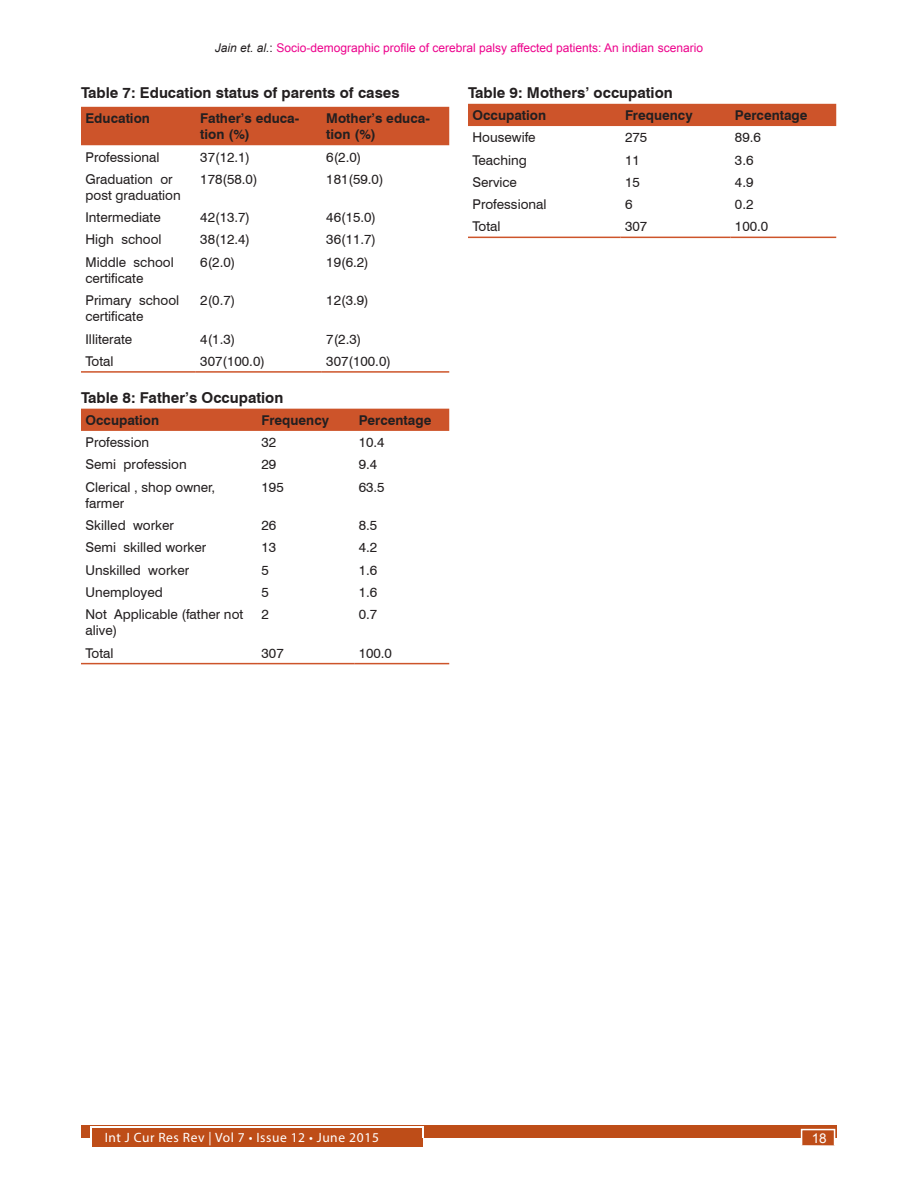
<style>
.page{position:relative;width:918px;height:1188px;background:#fff}
.page>*{position:absolute;margin:0;border:0;box-sizing:border-box;transform-origin:0 0}
.Table_caption{font:700 15px "Swiss 721 BT";color:#231f20}
.Table_text{font:13.5px/16.2px "Swiss 721 BT";color:#231f20}
.Table_text-2{font:700 13.5px/16.2px "Swiss 721 BT";color:#231f20}
.t1{font:13.5px "Myriad Pro";letter-spacing:.04em;color:#fff}
.t2{font:13.5px "Arial";color:#fff}
.t3{font:12px "Arial";color:#ed028c}
.s1{font-style:italic;color:#231f20}
.s2{color:#231f20}
</style>
<div class="page">
<div style="left:81px;top:1125px;width:756px;height:13px;background:#be4d18"></div>
<div style="left:92px;top:1128px;width:331px;height:19px;background:#be4d18"></div>
<hr style="left:91px;top:1127px;width:332px;height:1px;background:#fff">
<div style="left:801px;top:1129px;width:34px;height:17px;background:#be4d18;border:2px solid #fff"></div>
<div style="left:81px;top:107px;width:368px;height:38px;background:#cd542a"></div>
<hr style="left:81px;top:371px;width:115px;height:2px;background:#cd542a">
<hr style="left:196px;top:371px;width:126px;height:2px;background:#cd542a">
<hr style="left:322px;top:371px;width:127px;height:2px;background:#cd542a">
<div style="left:81px;top:409px;width:368px;height:22px;background:#cd542a"></div>
<hr style="left:81px;top:663px;width:176px;height:1px;background:#cd542a">
<hr style="left:257px;top:663px;width:97px;height:1px;background:#cd542a">
<hr style="left:354px;top:663px;width:95px;height:1px;background:#cd542a">
<div style="left:468px;top:104px;width:368px;height:22px;background:#cd542a"></div>
<hr style="left:468px;top:237px;width:153px;height:1px;background:#cd542a">
<hr style="left:621px;top:237px;width:109px;height:1px;background:#cd542a">
<hr style="left:730px;top:237px;width:106px;height:1px;background:#cd542a">
<p class="t3" style="left:215px;top:40px;width:490px"><span class="s1">Jain et. al.</span><span class="s2">:</span> Socio-demographic profile of cerebral palsy affected patients: An indian scenario</p>
<p class="Table_caption" style="left:81px;top:83px;width:320px">Table 7: Education status of parents of cases</p>
<p class="Table_text-2" style="left:86px;top:110px;width:66px">Education</p>
<p class="Table_text-2" style="left:200px;top:110px;width:100px">Father’s educa&shy;tion (%)</p>
<p class="Table_text-2" style="left:326px;top:110px;width:105px">Mother’s educa&shy;tion (%)</p>
<p class="Table_text" style="left:86px;top:149px;width:76px">Professional</p>
<p class="Table_text" style="left:200px;top:149px;width:51px">37(12.1)</p>
<p class="Table_text" style="left:326px;top:149px;width:37px">6(2.0)</p>
<p class="Table_text" style="left:86px;top:171px;width:97px">Graduation or post graduation</p>
<p class="Table_text" style="left:200px;top:171px;width:59px">178(58.0)</p>
<p class="Table_text" style="left:326px;top:171px;width:59px">181(59.0)</p>
<p class="Table_text" style="left:86px;top:209px;width:77px">Intermediate</p>
<p class="Table_text" style="left:200px;top:209px;width:51px">42(13.7)</p>
<p class="Table_text" style="left:326px;top:209px;width:51px">46(15.0)</p>
<p class="Table_text" style="left:86px;top:231px;width:78px">High school</p>
<p class="Table_text" style="left:200px;top:231px;width:51px">38(12.4)</p>
<p class="Table_text" style="left:326px;top:231px;width:51px">36(11.7)</p>
<p class="Table_text" style="left:86px;top:254px;width:90px">Middle school certificate</p>
<p class="Table_text" style="left:200px;top:254px;width:37px">6(2.0)</p>
<p class="Table_text" style="left:326px;top:254px;width:44px">19(6.2)</p>
<p class="Table_text" style="left:86px;top:292px;width:95px">Primary school certificate</p>
<p class="Table_text" style="left:200px;top:292px;width:37px">2(0.7)</p>
<p class="Table_text" style="left:326px;top:292px;width:44px">12(3.9)</p>
<p class="Table_text" style="left:86px;top:331px;width:48px">Illiterate</p>
<p class="Table_text" style="left:200px;top:331px;width:37px">4(1.3)</p>
<p class="Table_text" style="left:326px;top:331px;width:37px">7(2.3)</p>
<p class="Table_text" style="left:86px;top:353px;width:30px">Total</p>
<p class="Table_text" style="left:200px;top:353px;width:66px">307(100.0)</p>
<p class="Table_text" style="left:326px;top:353px;width:66px">307(100.0)</p>
<p class="Table_caption" style="left:81px;top:388px;width:204px">Table 8: Father’s Occupation</p>
<p class="Table_text-2" style="left:86px;top:412px;width:75px">Occupation</p>
<p class="Table_text-2" style="left:262px;top:412px;width:69px">Frequency</p>
<p class="Table_text-2" style="left:359px;top:412px;width:74px">Percentage</p>
<p class="Table_text" style="left:86px;top:434px;width:65px">Profession</p>
<p class="Table_text" style="left:262px;top:434px;width:16px">32</p>
<p class="Table_text" style="left:359px;top:434px;width:27px">10.4</p>
<p class="Table_text" style="left:86px;top:456px;width:103px">Semi profession</p>
<p class="Table_text" style="left:262px;top:456px;width:16px">29</p>
<p class="Table_text" style="left:359px;top:456px;width:20px">9.4</p>
<p class="Table_text" style="left:86px;top:479px;width:131px">Clerical , shop owner, farmer</p>
<p class="Table_text" style="left:262px;top:479px;width:24px">195</p>
<p class="Table_text" style="left:359px;top:479px;width:27px">63.5</p>
<p class="Table_text" style="left:86px;top:517px;width:90px">Skilled worker</p>
<p class="Table_text" style="left:262px;top:517px;width:16px">26</p>
<p class="Table_text" style="left:359px;top:517px;width:20px">8.5</p>
<p class="Table_text" style="left:86px;top:539px;width:122px">Semi skilled worker</p>
<p class="Table_text" style="left:262px;top:539px;width:16px">13</p>
<p class="Table_text" style="left:359px;top:539px;width:20px">4.2</p>
<p class="Table_text" style="left:86px;top:562px;width:105px">Unskilled worker</p>
<p class="Table_text" style="left:262px;top:562px;width:9px">5</p>
<p class="Table_text" style="left:359px;top:562px;width:20px">1.6</p>
<p class="Table_text" style="left:86px;top:584px;width:79px">Unemployed</p>
<p class="Table_text" style="left:262px;top:584px;width:9px">5</p>
<p class="Table_text" style="left:359px;top:584px;width:20px">1.6</p>
<p class="Table_text" style="left:86px;top:606px;width:159px">Not Applicable (father not alive)</p>
<p class="Table_text" style="left:262px;top:606px;width:9px">2</p>
<p class="Table_text" style="left:359px;top:606px;width:20px">0.7</p>
<p class="Table_text" style="left:86px;top:645px;width:30px">Total</p>
<p class="Table_text" style="left:262px;top:645px;width:24px">307</p>
<p class="Table_text" style="left:359px;top:645px;width:35px">100.0</p>
<p class="Table_caption" style="left:468px;top:83px;width:206px">Table 9: Mothers’ occupation</p>
<p class="Table_text-2" style="left:472px;top:107px;width:75px">Occupation</p>
<p class="Table_text-2" style="left:625px;top:107px;width:69px">Frequency</p>
<p class="Table_text-2" style="left:735px;top:107px;width:74px">Percentage</p>
<p class="Table_text" style="left:472px;top:129px;width:65px">Housewife</p>
<p class="Table_text" style="left:625px;top:129px;width:24px">275</p>
<p class="Table_text" style="left:735px;top:129px;width:27px">89.6</p>
<p class="Table_text" style="left:472px;top:152px;width:56px">Teaching</p>
<p class="Table_text" style="left:625px;top:152px;width:16px">11</p>
<p class="Table_text" style="left:735px;top:152px;width:20px">3.6</p>
<p class="Table_text" style="left:472px;top:174px;width:46px">Service</p>
<p class="Table_text" style="left:625px;top:174px;width:16px">15</p>
<p class="Table_text" style="left:735px;top:174px;width:20px">4.9</p>
<p class="Table_text" style="left:472px;top:196px;width:76px">Professional</p>
<p class="Table_text" style="left:625px;top:196px;width:9px">6</p>
<p class="Table_text" style="left:735px;top:196px;width:20px">0.2</p>
<p class="Table_text" style="left:472px;top:218px;width:30px">Total</p>
<p class="Table_text" style="left:625px;top:218px;width:24px">307</p>
<p class="Table_text" style="left:735px;top:218px;width:35px">100.0</p>
<p class="t1" style="left:105px;top:1129px;width:276px">Int J Cur Res Rev | Vol 7 • Issue 12 • June 2015</p>
<p class="t2" style="left:812px;top:1130px;width:16px">18</p>
</div>
